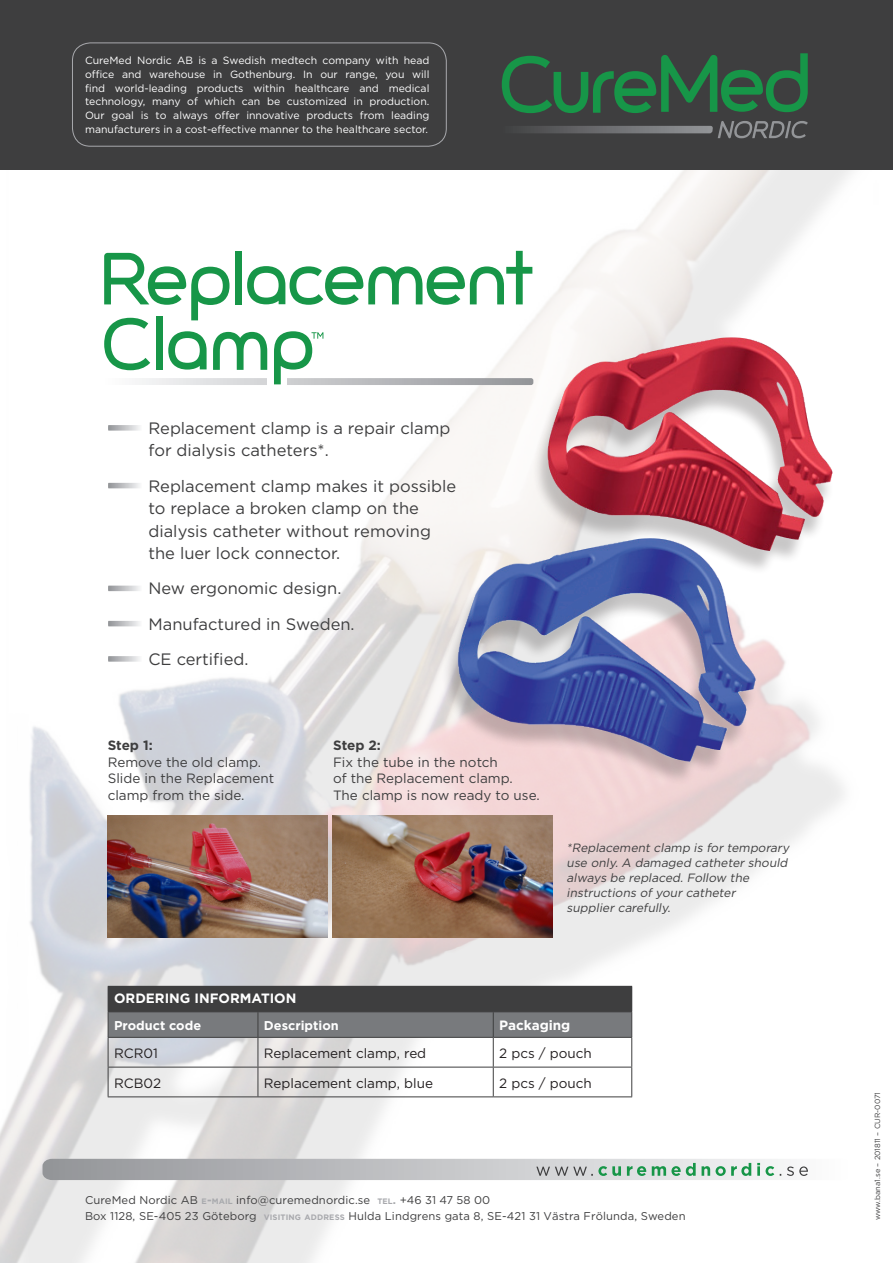
<style>
.page{position:relative;width:893px;height:1263px;background:#fff}
.page>*{position:absolute;margin:0;border:0;box-sizing:border-box;transform-origin:0 0}
.Pukttext{font:16.5px/22.5px "Gotham";color:#3e3e3f}
.t1{font:13.5px/16.5px "Gotham";color:#3e3e3f}
.tabtext{font:13.5px "Gotham";color:#231f20}
.vir_text_i_röd_ruta{font:700 13.5px "Gotham";color:#fff}
.t2{font:700 13.5px "Gotham";letter-spacing:-.005em;color:#3e3e3f}
.Styckeformat_1{font:700 12.75px "Gotham";color:#fff}
.t3{font:italic 12px/15px "Gotham";color:#3e3e3f}
.t4{font:11.25px/16.5px "Gotham";letter-spacing:.01em;color:#3e3e3f}
.t5{font:10.5px/13.6px "Gotham";color:#fff;text-align:justify}
.adress-_o_infotext{font:7.5px "Gotham";color:#3e3e3f}
.s1{font-weight:700;font-size:7.8px;color:#a8a9ad}
.s2{font-weight:700;color:#a8a9ad}
</style>
<div class="page">
<img style="left:0;top:170px;width:852px;height:1093px">
<svg style="left:43px;top:1159px;width:807px;height:21px;background:#bcc2c1"></svg>
<div style="left:0;top:0;width:893px;height:170px;background:#3e3e3f"></div>
<svg style="left:502px;top:53px;width:306px;height:60px"></svg>
<svg style="left:521px;top:121px;width:287px;height:17px"></svg>
<div style="left:72px;top:43px;width:374px;height:103px;border:1px solid #a8a9ad;border-radius:18px"></div>
<svg style="left:108px;top:425px;width:34px;height:6px"></svg>
<svg style="left:108px;top:483px;width:34px;height:5px"></svg>
<svg style="left:108px;top:586px;width:34px;height:5px"></svg>
<svg style="left:108px;top:621px;width:34px;height:5px"></svg>
<svg style="left:108px;top:656px;width:34px;height:6px"></svg>
<img style="left:108px;top:815px;width:219px;height:123px">
<hr style="left:108px;top:986px;width:150px;height:1px;background:#3e3e3f">
<hr style="left:258px;top:986px;width:235px;height:1px;background:#3e3e3f">
<hr style="left:493px;top:986px;width:139px;height:1px;background:#3e3e3f">
<svg style="left:108px;top:987px;width:524px;height:109px"></svg>
<hr style="left:108px;top:1096px;width:150px;height:1px;background:#3e3e3f">
<hr style="left:258px;top:1096px;width:235px;height:1px;background:#3e3e3f">
<hr style="left:493px;top:1096px;width:139px;height:1px;background:#3e3e3f">
<div style="left:442px;top:545px;width:316px;height:241px;background:#231f20;opacity:.25"></div>
<img style="left:446px;top:531px;width:328px;height:246px">
<img style="left:333px;top:815px;width:220px;height:123px">
<div style="left:268px;top:372px;width:19px;height:15px;background:#fff"></div>
<svg style="left:103px;top:251px;width:430px;height:134px"></svg>
<img style="left:526px;top:309px;width:326px;height:266px">
<p class="t5" style="left:85px;top:54px;width:346px">CureMed Nordic AB is a Swedish medtech company with head office and warehouse in Gothenburg. In our range, you will find world-leading products within healthcare and medical technology, many of which can be customized in production.<br>Our goal is to always offer innovative products from leading manufacturers in a cost-effective manner to the healthcare sector.</p>
<p class="Pukttext" style="left:148px;top:416px;width:304px">Replacement clamp is a repair clamp for dialysis catheters*.</p>
<p class="Pukttext" style="left:148px;top:474px;width:309px">Replacement clamp makes it possible to replace a broken clamp on the dialysis catheter without removing the luer lock connector.</p>
<p class="Pukttext" style="left:148px;top:577px;width:194px">New ergonomic design.</p>
<p class="Pukttext" style="left:148px;top:612px;width:208px">Manufactured in Sweden.</p>
<p class="Pukttext" style="left:148px;top:647px;width:101px">CE certified.</p>
<p class="t2" style="left:108px;top:738px;width:47px">Step 1:</p>
<p class="t1" style="left:108px;top:754px;width:155px">Remove the old clamp.</p>
<p class="t1" style="left:108px;top:770px;width:168px">Slide in the Replacement clamp from the side.</p>
<p class="t2" style="left:333px;top:738px;width:49px">Step 2:</p>
<p class="t1" style="left:333px;top:754px;width:208px">Fix the tube in the notch<br>of the Replacement clamp.<br>The clamp is now ready to use.</p>
<p class="t3" style="left:567px;top:840px;width:226px">*Replacement clamp is for temporary use only. A damaged catheter should always be replaced. Follow the instructions of your catheter<br>supplier carefully.</p>
<p class="vir_text_i_röd_ruta" style="left:114px;top:991px;width:184px">ORDERING INFORMATION</p>
<p class="Styckeformat_1" style="left:114px;top:1018px;width:89px">Product code</p>
<p class="Styckeformat_1" style="left:264px;top:1018px;width:76px">Description</p>
<p class="vir_text_i_röd_ruta" style="left:499px;top:1017px;width:73px">Packaging</p>
<p class="tabtext" style="left:114px;top:1045px;width:45px">RCR01</p>
<p class="tabtext" style="left:264px;top:1045px;width:164px">Replacement clamp, red</p>
<p class="tabtext" style="left:499px;top:1045px;width:94px">2 pcs / pouch</p>
<p class="tabtext" style="left:114px;top:1075px;width:49px">RCB02</p>
<p class="tabtext" style="left:264px;top:1075px;width:171px">Replacement clamp, blue</p>
<p class="tabtext" style="left:499px;top:1075px;width:94px">2 pcs / pouch</p>
<p class="t4" style="left:85px;top:1191px;width:602px">CureMed Nordic AB <span class="s1">E</span><span class="s2">-</span><span class="s1">MAIL</span> info@curemednordic.se <span class="s1">TEL</span><span class="s2">.</span> +46 31 47 58 00<br>Box 1128, SE-405 23 Göteborg <span class="s1">VISITING ADDRESS</span> Hulda Lindgrens gata 8, SE-421 31 Västra Frölunda, Sweden</p>
<p class="adress-_o_infotext" style="left:873px;top:1220px;width:130px;rotate:-90deg">www.bana1.se – 201811 – CUR-0071</p>
</div>
